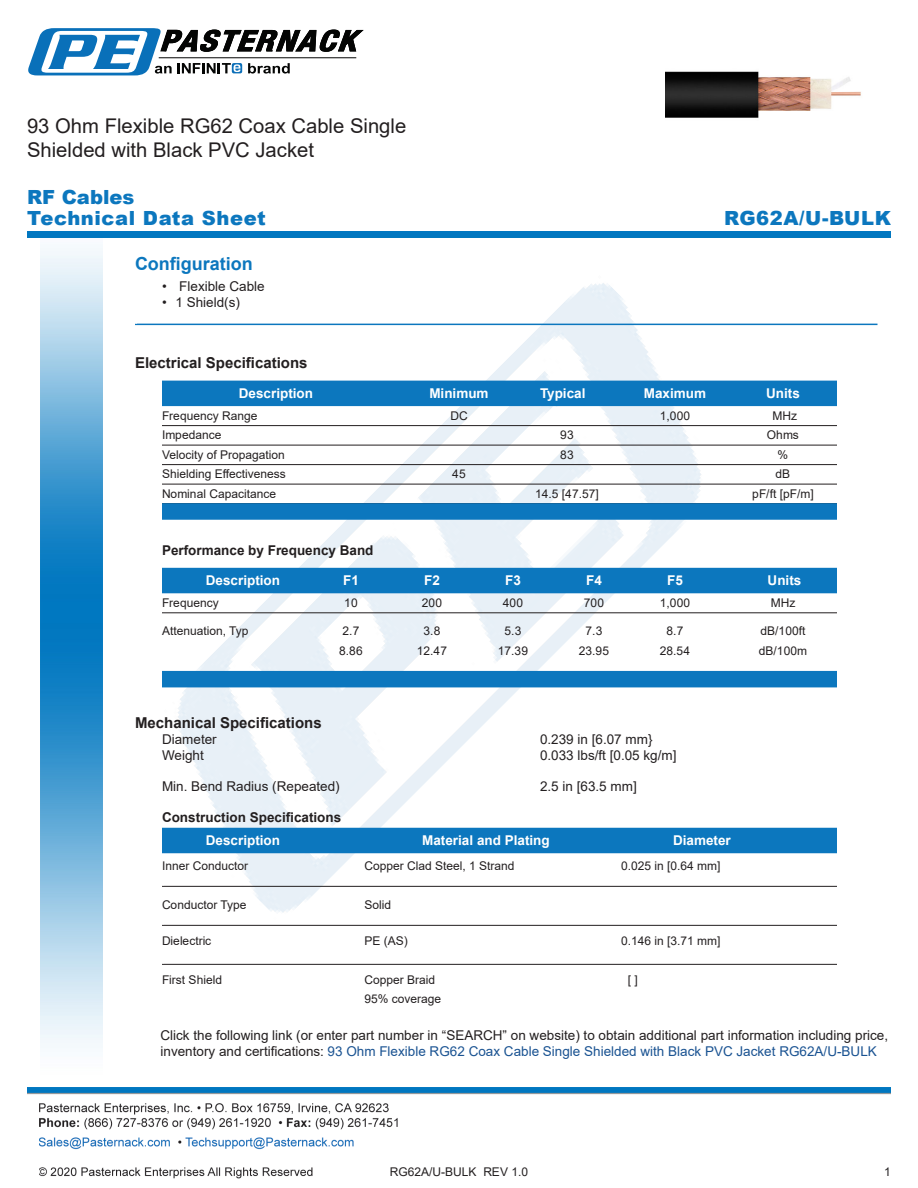
<style>
.page{position:relative;width:918px;height:1188px;background:#fff}
.page>*{position:absolute;margin:0;border:0;box-sizing:border-box;transform-origin:0 0}
.Web_Description_Para{font:20.25px/24.3px "Arial";color:#231f20}
.t1{font:900 19.5px "Arial";letter-spacing:.03em;color:#0c77be}
.t2{font:900 19.5px "Arial";color:#0c77be}
.Head1{font:700 18px "Arial";color:#0c77be}
.Head1-2{font:700 15px "Arial";color:#231f20}
.Description_and_PN_L{font:13.5px/16.2px "Arial";color:#231f20}
.Specs_Para{font:13.5px "Arial";color:#231f20}
.Head2{font:700 13.5px "Arial";color:#231f20}
.Table-Header{font:700 13.5px "Arial";color:#fff}
.Table_Header_Connect{font:700 13.5px "Arial";color:#fff}
.Table_Header_Frequen{font:700 13.5px "Arial";color:#fff}
.Table_Body_Construct{font:12px "Arial";color:#231f20}
.Table-Body{font:12px "Arial";color:#231f20}
.Table_Body_Frequency{font:12px "Arial";color:#231f20}
.MarketingDescription{font:700 7.5px "Arial";color:#fff}
.s1{color:#1a5392}
</style>
<div class="page">
<img style="left:39px;top:1103px;width:359px;height:76px">
<img style="left:102px;top:248px;width:719px;height:722px">
<img style="left:40px;top:237px;width:62px;height:811px">
<img style="left:27px;top:1088px;width:864px;height:7px">
<div style="left:27px;top:231px;width:864px;height:6px;background:#0177c0"></div>
<svg style="left:28px;top:28px;width:336px;height:47px"></svg>
<hr style="left:135px;top:324px;width:743px;height:1px;background:#0c77be">
<div style="left:162px;top:381px;width:675px;height:25px;background:#0c77be"></div>
<hr style="left:162px;top:425px;width:675px;height:1px;background:#231f20">
<hr style="left:162px;top:445px;width:675px;height:1px;background:#231f20">
<hr style="left:162px;top:464px;width:675px;height:1px;background:#231f20">
<hr style="left:162px;top:484px;width:675px;height:1px;background:#231f20">
<div style="left:162px;top:503px;width:675px;height:17px;background:#0c77be"></div>
<div style="left:162px;top:568px;width:675px;height:25px;background:#0c77be"></div>
<hr style="left:162px;top:613px;width:675px;height:1px;background:#231f20">
<div style="left:162px;top:671px;width:675px;height:16px;background:#0c77be"></div>
<div style="left:162px;top:828px;width:675px;height:25px;background:#0c77be"></div>
<hr style="left:162px;top:886px;width:675px;height:1px;background:#231f20">
<hr style="left:162px;top:925px;width:675px;height:1px;background:#231f20">
<hr style="left:162px;top:964px;width:675px;height:1px;background:#231f20">
<img style="left:666px;top:71px;width:195px;height:47px">
<h1 class="Web_Description_Para" style="left:27px;top:114px;width:381px">93 Ohm Flexible RG62 Coax Cable Single<br>Shielded with Black PVC Jacket</h1>
<p class="t2" style="left:27px;top:183px;width:109px">RF Cables</p>
<p class="t1" style="left:27px;top:204px;width:240px">Technical Data Sheet</p>
<p class="t1" style="left:724px;top:203px;width:168px">RG62A/U-BULK</p>
<p class="Head1" style="left:135px;top:251px;width:119px">Configuration</p>
<p class="Description_and_PN_L" style="left:162px;top:278px;width:104px">• Flexible Cable</p>
<p class="Description_and_PN_L" style="left:162px;top:294px;width:80px">• 1 Shield(s)</p>
<p class="MarketingDescription" style="left:135px;top:316px;width:4px">.</p>
<p class="Head1-2" style="left:135px;top:352px;width:174px">Electrical Specifications</p>
<p class="Table-Header" style="left:239px;top:384px;width:76px">Description</p>
<p class="Table-Header" style="left:429px;top:384px;width:61px">Minimum</p>
<p class="Table-Header" style="left:540px;top:384px;width:47px">Typical</p>
<p class="Table-Header" style="left:644px;top:384px;width:64px">Maximum</p>
<p class="Table-Header" style="left:766px;top:384px;width:35px">Units</p>
<p class="Table-Body" style="left:162px;top:407px;width:97px">Frequency Range</p>
<p class="Table-Body" style="left:450px;top:407px;width:19px">DC</p>
<p class="Table-Body" style="left:660px;top:407px;width:32px">1,000</p>
<p class="Table-Body" style="left:772px;top:407px;width:26px">MHz</p>
<p class="Table-Body" style="left:162px;top:427px;width:61px">Impedance</p>
<p class="Table-Body" style="left:560px;top:427px;width:15px">93</p>
<p class="Table-Body" style="left:767px;top:427px;width:34px">Ohms</p>
<p class="Table-Body" style="left:162px;top:446px;width:124px">Velocity of Propagation</p>
<p class="Table-Body" style="left:560px;top:446px;width:15px">83</p>
<p class="Table-Body" style="left:778px;top:446px;width:12px">%</p>
<p class="Table-Body" style="left:162px;top:466px;width:125px">Shielding Effectiveness</p>
<p class="Table-Body" style="left:452px;top:466px;width:15px">45</p>
<p class="Table-Body" style="left:776px;top:466px;width:16px">dB</p>
<p class="Table-Body" style="left:162px;top:485px;width:116px">Nominal Capacitance</p>
<p class="Table-Body" style="left:535px;top:485px;width:65px">14.5 [47.57]</p>
<p class="Table-Body" style="left:752px;top:485px;width:63px">pF/ft [pF/m]</p>
<p class="Head2" style="left:162px;top:541px;width:213px">Performance by Frequency Band</p>
<p class="Table_Header_Frequen" style="left:206px;top:571px;width:76px">Description</p>
<p class="Table_Header_Frequen" style="left:343px;top:571px;width:17px">F1</p>
<p class="Table_Header_Frequen" style="left:424px;top:571px;width:17px">F2</p>
<p class="Table_Header_Frequen" style="left:505px;top:571px;width:17px">F3</p>
<p class="Table_Header_Frequen" style="left:586px;top:571px;width:17px">F4</p>
<p class="Table_Header_Frequen" style="left:667px;top:571px;width:17px">F5</p>
<p class="Table_Header_Frequen" style="left:768px;top:571px;width:35px">Units</p>
<p class="Table_Body_Frequency" style="left:162px;top:594px;width:58px">Frequency</p>
<p class="Table_Body_Frequency" style="left:344px;top:594px;width:15px">10</p>
<p class="Table_Body_Frequency" style="left:422px;top:594px;width:22px">200</p>
<p class="Table_Body_Frequency" style="left:503px;top:594px;width:22px">400</p>
<p class="Table_Body_Frequency" style="left:584px;top:594px;width:22px">700</p>
<p class="Table_Body_Frequency" style="left:660px;top:594px;width:32px">1,000</p>
<p class="Table_Body_Frequency" style="left:771px;top:594px;width:26px">MHz</p>
<p class="Table_Body_Frequency" style="left:162px;top:623px;width:88px">Attenuation, Typ</p>
<p class="Table_Body_Frequency" style="left:343px;top:623px;width:18px">2.7</p>
<p class="Table_Body_Frequency" style="left:424px;top:623px;width:18px">3.8</p>
<p class="Table_Body_Frequency" style="left:505px;top:623px;width:18px">5.3</p>
<p class="Table_Body_Frequency" style="left:586px;top:623px;width:18px">7.3</p>
<p class="Table_Body_Frequency" style="left:667px;top:623px;width:18px">8.7</p>
<p class="Table_Body_Frequency" style="left:761px;top:623px;width:46px">dB/100ft</p>
<p class="Table_Body_Frequency" style="left:339px;top:642px;width:25px">8.86</p>
<p class="Table_Body_Frequency" style="left:417px;top:642px;width:32px">12.47</p>
<p class="Table_Body_Frequency" style="left:498px;top:642px;width:32px">17.39</p>
<p class="Table_Body_Frequency" style="left:579px;top:642px;width:32px">23.95</p>
<p class="Table_Body_Frequency" style="left:660px;top:642px;width:32px">28.54</p>
<p class="Table_Body_Frequency" style="left:759px;top:642px;width:50px">dB/100m</p>
<p class="Head1-2" style="left:135px;top:712px;width:188px">Mechanical Specifications</p>
<p class="Specs_Para" style="left:162px;top:730px;width:56px">Diameter</p>
<p class="Specs_Para" style="left:540px;top:730px;width:114px">0.239 in [6.07 mm}</p>
<p class="Specs_Para" style="left:162px;top:746px;width:43px">Weight</p>
<p class="Specs_Para" style="left:540px;top:746px;width:138px">0.033 lbs/ft [0.05 kg/m]</p>
<p class="Specs_Para" style="left:162px;top:777px;width:179px">Min. Bend Radius (Repeated)</p>
<p class="Specs_Para" style="left:540px;top:777px;width:98px">2.5 in [63.5 mm]</p>
<p class="Head2" style="left:162px;top:808px;width:181px">Construction Specifications</p>
<p class="Table_Header_Connect" style="left:206px;top:831px;width:76px">Description</p>
<p class="Table_Header_Connect" style="left:422px;top:831px;width:129px">Material and Plating</p>
<p class="Table_Header_Connect" style="left:673px;top:831px;width:59px">Diameter</p>
<p class="Table_Body_Construct" style="left:162px;top:857px;width:88px">Inner Conductor</p>
<p class="Table_Body_Construct" style="left:364px;top:857px;width:152px">Copper Clad Steel, 1 Strand</p>
<p class="Table_Body_Construct" style="left:621px;top:857px;width:101px">0.025 in [0.64 mm]</p>
<p class="Table_Body_Construct" style="left:162px;top:896px;width:86px">Conductor Type</p>
<p class="Table_Body_Construct" style="left:364px;top:896px;width:28px">Solid</p>
<p class="Table_Body_Construct" style="left:162px;top:932px;width:51px">Dielectric</p>
<p class="Table_Body_Construct" style="left:364px;top:932px;width:45px">PE (AS)</p>
<p class="Table_Body_Construct" style="left:621px;top:932px;width:101px">0.146 in [3.71 mm]</p>
<p class="Table_Body_Construct" style="left:162px;top:971px;width:62px">First Shield</p>
<p class="Table_Body_Construct" style="left:364px;top:971px;width:72px">Copper Braid</p>
<p class="Table_Body_Construct" style="left:628px;top:971px;width:12px">[ ]</p>
<p class="Table_Body_Construct" style="left:364px;top:991px;width:78px">95% coverage</p>
<p class="Description_and_PN_L" style="left:160px;top:1027px;width:729px">Click the following link (or enter part number in “SEARCH” on website) to obtain additional part information including price, inventory and certifications: <span class="s1">93 Ohm Flexible RG62 Coax Cable Single Shielded with Black PVC Jacket RG62A/U-BULK</span></p>
<p class="Table_Body_Construct" style="left:390px;top:1163px;width:140px">RG62A/U-BULK REV 1.0</p>
<p class="Table_Body_Construct" style="left:884px;top:1163px;width:8px">1</p>
</div>
